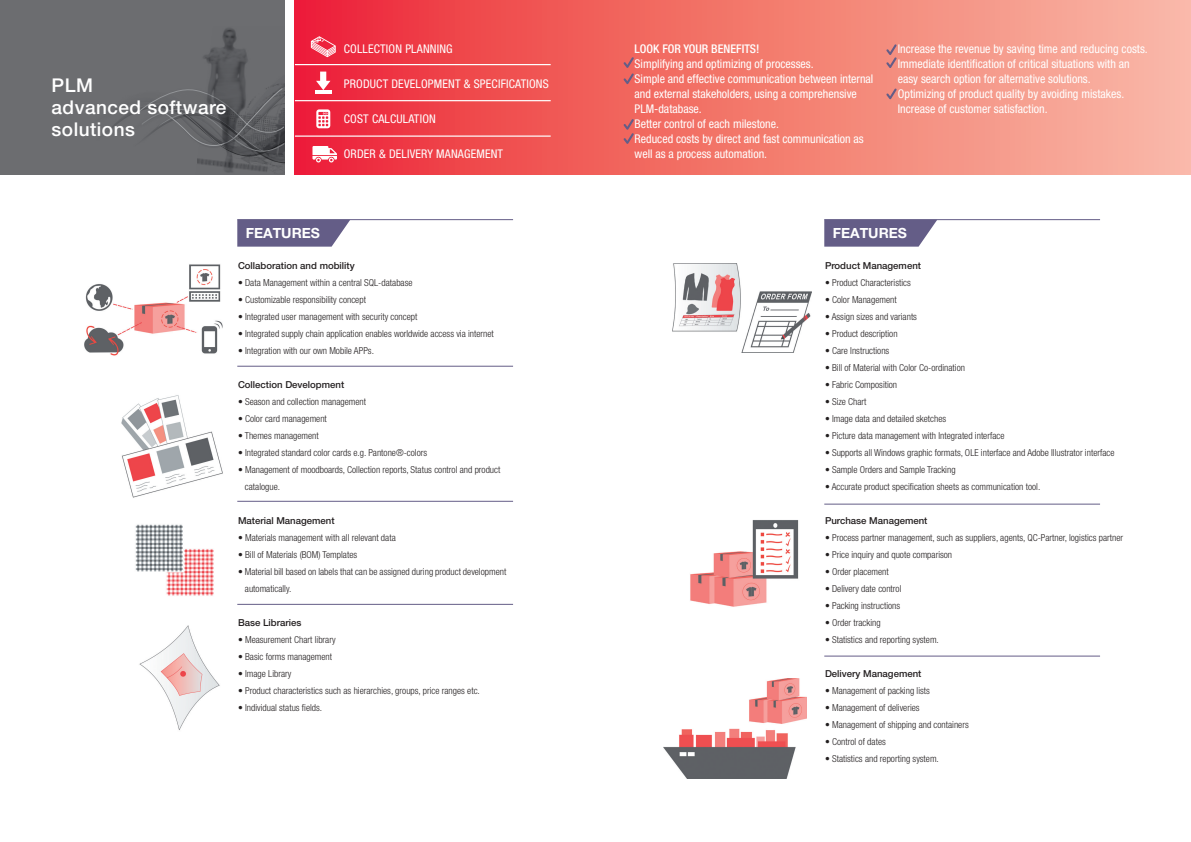
<style>
.page{position:relative;width:1191px;height:842px;background:#fff}
.page>*{position:absolute;margin:0;border:0;box-sizing:border-box;transform-origin:0 0}
.t1{font:500 19px/22px "Helvetica Neue LT Pro";letter-spacing:.025em;color:#fff}
.t2{font:700 14px "Helvetica Neue LT Pro";color:#fff}
.t3{font:condensed 12px/15px "Helvetica Neue LT Pro";color:#fff}
.t4{font:500 condensed 12px "Helvetica Neue LT Pro";color:#fff}
.t5{font:300 condensed 9.6px/17px "Helvetica Neue LT Pro";color:#231f20}
.t6{font:500 9.6px "Helvetica Neue LT Pro";color:#231f20}
</style>
<div class="page">
<div style="left:295px;top:0;width:896px;height:174px;background:linear-gradient(to right,#ec2935,#f9bea5)"></div>
<svg style="left:237px;top:220px;width:113px;height:27px;background:#726c92"></svg>
<hr style="left:237px;top:219px;width:276px;height:1px;background:#645d87">
<svg style="left:316px;top:72px;width:14px;height:18px"></svg>
<hr style="left:315px;top:90px;width:16px;height:3px;background:#fff">
<svg style="left:316px;top:109px;width:14px;height:19px"></svg>
<svg style="left:311px;top:36px;width:25px;height:21px"></svg>
<hr style="left:295px;top:64px;width:255px;height:1px;background:#fff">
<hr style="left:295px;top:100px;width:255px;height:1px;background:#fff">
<hr style="left:295px;top:135px;width:255px;height:2px;background:#fff">
<img style="left:84px;top:264px;width:139px;height:92px">
<img style="left:121px;top:395px;width:102px;height:103px">
<img style="left:135px;top:524px;width:79px;height:72px">
<img style="left:139px;top:625px;width:81px;height:105px">
<hr style="left:237px;top:604px;width:276px;height:1px;background:#645d87">
<hr style="left:237px;top:501px;width:276px;height:1px;background:#645d87">
<hr style="left:237px;top:366px;width:276px;height:1px;background:#645d87">
<svg style="left:824px;top:220px;width:113px;height:27px;background:#726c92"></svg>
<hr style="left:824px;top:219px;width:276px;height:1px;background:#645d87">
<hr style="left:824px;top:656px;width:276px;height:1px;background:#645d87">
<hr style="left:824px;top:504px;width:276px;height:1px;background:#645d87">
<img style="left:672px;top:264px;width:139px;height:89px">
<img style="left:663px;top:679px;width:143px;height:99px">
<img style="left:690px;top:520px;width:109px;height:87px">
<svg style="left:623px;top:57px;width:11px;height:27px"></svg>
<svg style="left:623px;top:119px;width:11px;height:25px"></svg>
<svg style="left:886px;top:88px;width:10px;height:11px"></svg>
<svg style="left:312px;top:146px;width:25px;height:16px"></svg>
<div style="left:0;top:0;width:285px;height:174px;background:#6c6d70"></div>
<img style="left:109px;top:83px;width:176px;height:89px">
<svg style="left:133px;top:85px;width:151px;height:76px"></svg>
<img style="left:202px;top:28px;width:53px;height:145px">
<svg style="left:886px;top:44px;width:10px;height:24px"></svg>
<h1 class="t1" style="left:52px;top:74px;width:176px">PLM<br>advanced software solutions</h1>
<p class="t3" style="left:344px;top:41px;width:110px">COLLECTION PLANNING</p>
<p class="t3" style="left:344px;top:76px;width:206px">PRODUCT DEVELOPMENT &amp; SPECIFICATIONS</p>
<p class="t3" style="left:344px;top:111px;width:94px">COST CALCULATION</p>
<p class="t3" style="left:344px;top:146px;width:161px">ORDER &amp; DELIVERY MANAGEMENT</p>
<h2 class="t2" style="left:246px;top:225px;width:76px">FEATURES</h2>
<p class="t6" style="left:238px;top:259px;width:118px">Collaboration and mobility</p>
<p class="t5" style="left:238px;top:274px;width:176px">• Data Management within a central SQL-database</p>
<p class="t5" style="left:238px;top:291px;width:129px">• Customizable responsibility concept</p>
<p class="t5" style="left:238px;top:308px;width:181px">• Integrated user management with security concept</p>
<p class="t5" style="left:238px;top:325px;width:257px">• Integrated supply chain application enables worldwide access via internet</p>
<p class="t5" style="left:238px;top:342px;width:137px">• Integration with our own Mobile APPs.</p>
<p class="t6" style="left:238px;top:378px;width:108px">Collection Development</p>
<p class="t5" style="left:238px;top:393px;width:130px">• Season and collection management</p>
<p class="t5" style="left:238px;top:410px;width:90px">• Color card management</p>
<p class="t5" style="left:238px;top:427px;width:82px">• Themes management</p>
<p class="t5" style="left:238px;top:444px;width:191px">• Integrated standard color cards e.g. Pantone®-colors</p>
<p class="t5" style="left:245px;top:461px;width:257px;text-indent:-7px">• Management of moodboards, Collection reports, Status control and product catalogue.</p>
<p class="t6" style="left:238px;top:514px;width:98px">Material Management</p>
<p class="t5" style="left:238px;top:529px;width:159px">• Materials management with all relevant data</p>
<p class="t5" style="left:238px;top:546px;width:121px">• Bill of Materials (BOM) Templates</p>
<p class="t5" style="left:245px;top:563px;width:263px;text-indent:-7px">• Material bill based on labels that can be assigned during product development automatically.</p>
<p class="t6" style="left:238px;top:616px;width:65px">Base Libraries</p>
<p class="t5" style="left:238px;top:631px;width:99px">• Measurement Chart library</p>
<p class="t5" style="left:238px;top:648px;width:96px">• Basic forms management</p>
<p class="t5" style="left:238px;top:665px;width:55px">• Image Library</p>
<p class="t5" style="left:238px;top:682px;width:243px">• Product characteristics such as hierarchies, groups, price ranges etc.</p>
<p class="t5" style="left:238px;top:699px;width:86px">• Individual status fields.</p>
<p class="t4" style="left:634px;top:42px;width:126px">LOOK FOR YOUR BENEFITS!</p>
<p class="t3" style="left:634px;top:56px;width:240px">Simplifying and optimizing of processes.<br>Simple and effective communication between internal and external stakeholders, using a comprehensive PLM-database.<br>Better control of each milestone.<br>Reduced costs by direct and fast communication as well as a process automation.</p>
<p class="t3" style="left:897px;top:41px;width:251px">Increase the revenue by saving time and reducing costs.<br>Immediate identification of critical situations with an easy search option for alternative solutions.<br>Optimizing of product quality by avoiding mistakes.<br>Increase of customer satisfaction.</p>
<h2 class="t2" style="left:832px;top:225px;width:76px">FEATURES</h2>
<p class="t6" style="left:825px;top:259px;width:98px">Product Management</p>
<p class="t5" style="left:825px;top:274px;width:87px">• Product Characteristics</p>
<p class="t5" style="left:825px;top:291px;width:73px">• Color Management</p>
<p class="t5" style="left:825px;top:308px;width:94px">• Assign sizes and variants</p>
<p class="t5" style="left:825px;top:325px;width:74px">• Product description</p>
<p class="t5" style="left:825px;top:342px;width:66px">• Care Instructions</p>
<p class="t5" style="left:825px;top:359px;width:142px">• Bill of Material with Color Co-ordination</p>
<p class="t5" style="left:825px;top:376px;width:74px">• Fabric Composition</p>
<p class="t5" style="left:825px;top:393px;width:43px">• Size Chart</p>
<p class="t5" style="left:825px;top:410px;width:123px">• Image data and detailed sketches</p>
<p class="t5" style="left:825px;top:427px;width:181px">• Picture data management with Integrated interface</p>
<p class="t5" style="left:825px;top:444px;width:291px">• Supports all Windows graphic formats, OLE interface and Adobe Illustrator interface</p>
<p class="t5" style="left:825px;top:461px;width:132px">• Sample Orders and Sample Tracking</p>
<p class="t5" style="left:825px;top:478px;width:217px">• Accurate product specification sheets as communication tool.</p>
<p class="t6" style="left:825px;top:514px;width:104px">Purchase Management</p>
<p class="t5" style="left:825px;top:529px;width:300px">• Process partner management, such as suppliers, agents, QC-Partner, logistics partner</p>
<p class="t5" style="left:825px;top:546px;width:129px">• Price inquiry and quote comparison</p>
<p class="t5" style="left:825px;top:563px;width:65px">• Order placement</p>
<p class="t5" style="left:825px;top:580px;width:78px">• Delivery date control</p>
<p class="t5" style="left:825px;top:597px;width:77px">• Packing instructions</p>
<p class="t5" style="left:825px;top:614px;width:57px">• Order tracking</p>
<p class="t5" style="left:825px;top:631px;width:115px">• Statistics and reporting system.</p>
<p class="t6" style="left:825px;top:667px;width:98px">Delivery Management</p>
<p class="t5" style="left:825px;top:682px;width:106px">• Management of packing lists</p>
<p class="t5" style="left:825px;top:699px;width:96px">• Management of deliveries</p>
<p class="t5" style="left:825px;top:716px;width:145px">• Management of shipping and containers</p>
<p class="t5" style="left:825px;top:733px;width:62px">• Control of dates</p>
<p class="t5" style="left:825px;top:750px;width:115px">• Statistics and reporting system.</p>
</div>
